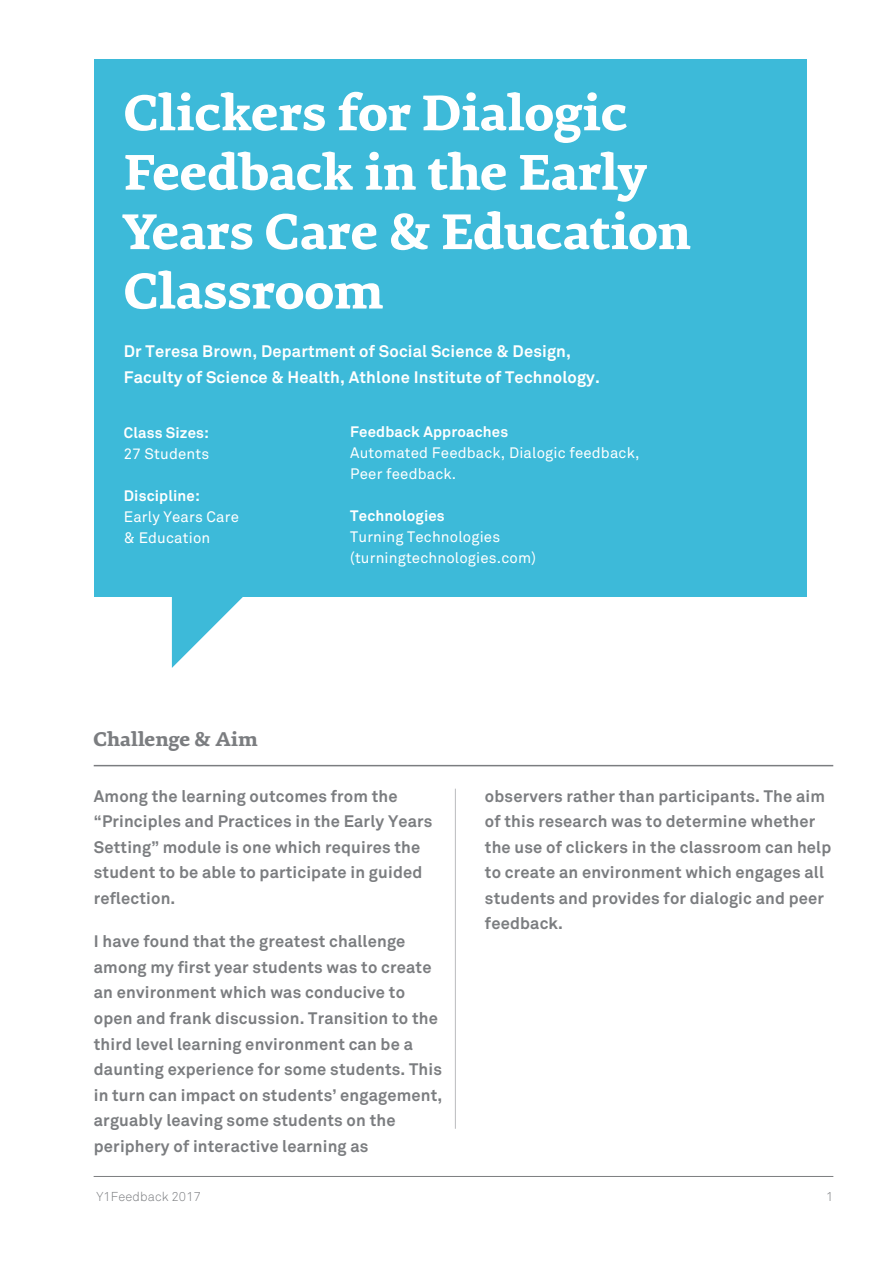
<style>
.page{position:relative;width:893px;height:1263px;background:#fff}
.page>*{position:absolute;margin:0;border:0;box-sizing:border-box;transform-origin:0 0}
.t1{font:700 53.25px/59.4px "Premiera";color:#fff}
.HEADING{font:700 21px "Premiera";letter-spacing:-.005em;color:#7b7d80}
.INTRO{font:700 16.5px/25.5px "Akkurat";letter-spacing:.01em;color:#7b7d80}
.AUTHOR{font:700 16.5px/25.5px "Akkurat";letter-spacing:.01em;color:#fff}
.CLASS_SIZES{font:15px/21px "Akkurat";letter-spacing:.01em;color:#fff}
.CLASS_SIZES-2{font:700 15px "Akkurat";letter-spacing:.01em;color:#fff}
.t2{font:300 12.75px "Akkurat";letter-spacing:.01em;color:#7b7d80}
.s1{font-weight:700}
</style>
<div class="page">
<hr style="left:94px;top:1176px;width:739px;height:1px;background:#7b7d80">
<div style="left:94px;top:59px;width:712px;height:538px;background:#3dbad9"></div>
<svg style="left:172px;top:597px;width:71px;height:71px"></svg>
<hr style="left:94px;top:765px;width:739px;height:1px;background:#7b7d80">
<hr style="left:455px;top:789px;width:1px;height:340px;background:#babbbe">
<p class="t1" style="left:124px;top:83px;width:569px">Clickers for Dialogic<br>Feedback in the Early<br>Years Care &amp; Education<br>Classroom</p>
<p class="AUTHOR" style="left:124px;top:339px;width:478px">Dr Teresa Brown, Department of Social Science &amp; Design,<br>Faculty of Science &amp; Health, Athlone Institute of Technology.</p>
<p class="CLASS_SIZES-2" style="left:124px;top:423px;width:87px">Class Sizes:</p>
<p class="CLASS_SIZES" style="left:124px;top:444px;width:87px">27 Students</p>
<p class="CLASS_SIZES" style="left:124px;top:486px;width:117px"><span class="s1">Discipline:<br></span>Early Years Care &amp; Education</p>
<p class="HEADING" style="left:94px;top:726px;width:166px">Challenge &amp; Aim</p>
<p class="CLASS_SIZES-2" style="left:350px;top:422px;width:159px">Feedback Approaches</p>
<p class="CLASS_SIZES" style="left:350px;top:443px;width:291px">Automated Feedback, Dialogic feedback,<br>Peer feedback.</p>
<p class="CLASS_SIZES-2" style="left:350px;top:506px;width:96px">Technologies</p>
<p class="CLASS_SIZES" style="left:350px;top:527px;width:187px">Turning Technologies (turningtechnologies.com)</p>
<p class="INTRO" style="left:94px;top:783px;width:340px">Among the learning outcomes from the “Principles and Practices in the Early Years Setting” module is one which requires the student to be able to participate in guided reflection.</p>
<p class="INTRO" style="left:94px;top:929px;width:350px">I have found that the greatest challenge among my first year students was to create an environment which was conducive to open and frank discussion. Transition to the third level learning environment can be a daunting experience for some students. This in turn can impact on students’ engagement, arguably leaving some students on the periphery of interactive learning as</p>
<p class="INTRO" style="left:485px;top:783px;width:348px">observers rather than participants. The aim of this research was to determine whether the use of clickers in the classroom can help to create an environment which engages all students and provides for dialogic and peer feedback.</p>
<p class="t2" style="left:97px;top:1189px;width:106px">Y1Feedback 2017</p>
<p class="t2" style="left:826px;top:1189px;width:9px">1</p>
</div>
